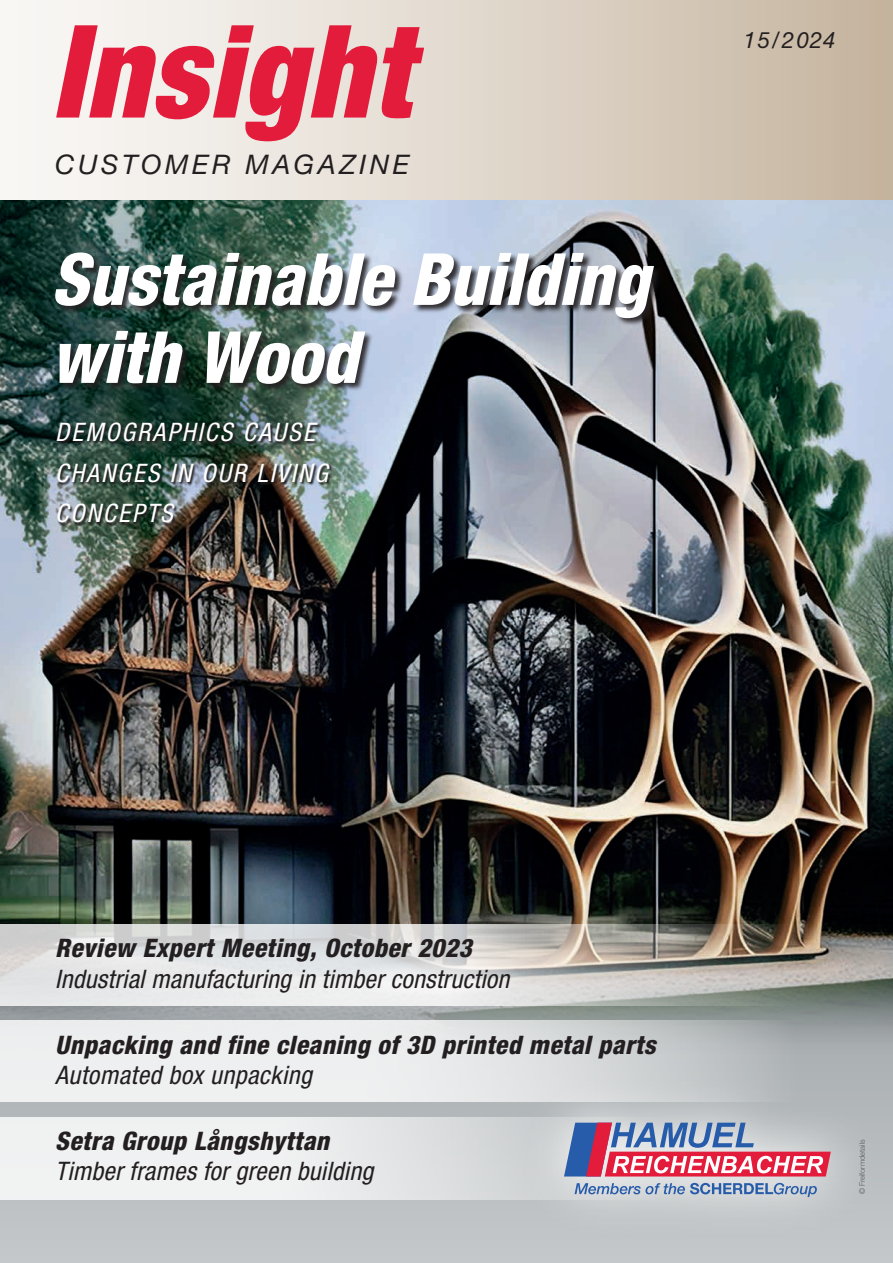
<style>
.page{position:relative;width:893px;height:1263px;background:#fff}
.page>*{position:absolute;margin:0;border:0;box-sizing:border-box;transform-origin:0 0}
.t1{font:italic 900 condensed 129.15px "Helvetica Neue";letter-spacing:.01em;color:#e41c3b;scale:.95 1}
.t2{font:italic 800 condensed 72px/78px "Helvetica Neue";color:#fff}
.t3{font:italic 27px "Helvetica Neue";letter-spacing:.13em;color:#231f20}
.t4{font:italic 800 condensed 25.5px "Helvetica Neue";letter-spacing:.02em;color:#231f20}
.t5{font:italic condensed 25.5px "Helvetica Neue";letter-spacing:.01em;color:#231f20}
.t6{font:italic condensed 25.5px/40.5px "Helvetica Neue";letter-spacing:.08em;color:#fff}
.t7{font:italic 22.5px "Helvetica Neue";letter-spacing:.055em;color:#231f20}
.t8{font:300 7.5px "Helvetica Neue";color:#57585a}
</style>
<div class="page">
<svg style="left:0;top:1058px;width:893px;height:205px;background:#bec2c4"></svg>
<img style="left:0;top:200px;width:893px;height:858px">
<svg style="left:0;top:1020px;width:792px;height:81px;background:#e1e3e4"></svg>
<svg style="left:0;top:924px;width:827px;height:82px;background:#c8c7c3"></svg>
<svg style="left:0;top:1117px;width:520px;height:82px;fill:#f0f1f1"></svg>
<div style="left:55px;top:253px;width:607px;height:139px;background:#231f20;opacity:.9"></div>
<img style="left:57px;top:422px;width:276px;height:105px">
<div style="left:0;top:0;width:893px;height:200px;background:linear-gradient(to right,#fdfcfb,#c7b6a1)"></div>
<svg style="left:338px;top:961px;width:187px;height:35px;fill:#ededed"></svg>
<svg style="left:520px;top:1075px;width:355px;height:167px;background:#c4c7c9"></svg>
<svg style="left:564px;top:1123px;width:267px;height:53px;background:#ba87a1"></svg>
<svg style="left:575px;top:1183px;width:242px;height:14px;background:#9db0ca"></svg>
<h1 class="t1" style="left:52px;top:-8px;width:379px">Insight</h1>
<p class="t3" style="left:55px;top:148px;width:356px">CUSTOMER MAGAZINE</p>
<h2 class="t2" style="left:51px;top:239px;width:600px">Sustainable Building with Wood</h2>
<p class="t6" style="left:55px;top:412px;width:274px">DEMOGRAPHICS CAUSE<br>CHANGES IN OUR LIVING<br>CONCEPTS</p>
<p class="t7" style="left:744px;top:26px;width:94px">15/2024</p>
<p class="t4" style="left:55px;top:932px;width:418px">Review Expert Meeting, October 2023</p>
<p class="t5" style="left:55px;top:964px;width:456px">Industrial manufacturing in timber construction</p>
<p class="t4" style="left:55px;top:1029px;width:602px">Unpacking and fine cleaning of 3D printed metal parts</p>
<p class="t5" style="left:55px;top:1060px;width:258px">Automated box unpacking</p>
<p class="t4" style="left:55px;top:1125px;width:275px">Setra Group Långshyttan</p>
<p class="t5" style="left:55px;top:1156px;width:319px">Timber frames for green building</p>
<p class="t8" style="left:858px;top:1194px;width:57px;rotate:-90deg">© Freiformdetails</p>
</div>
